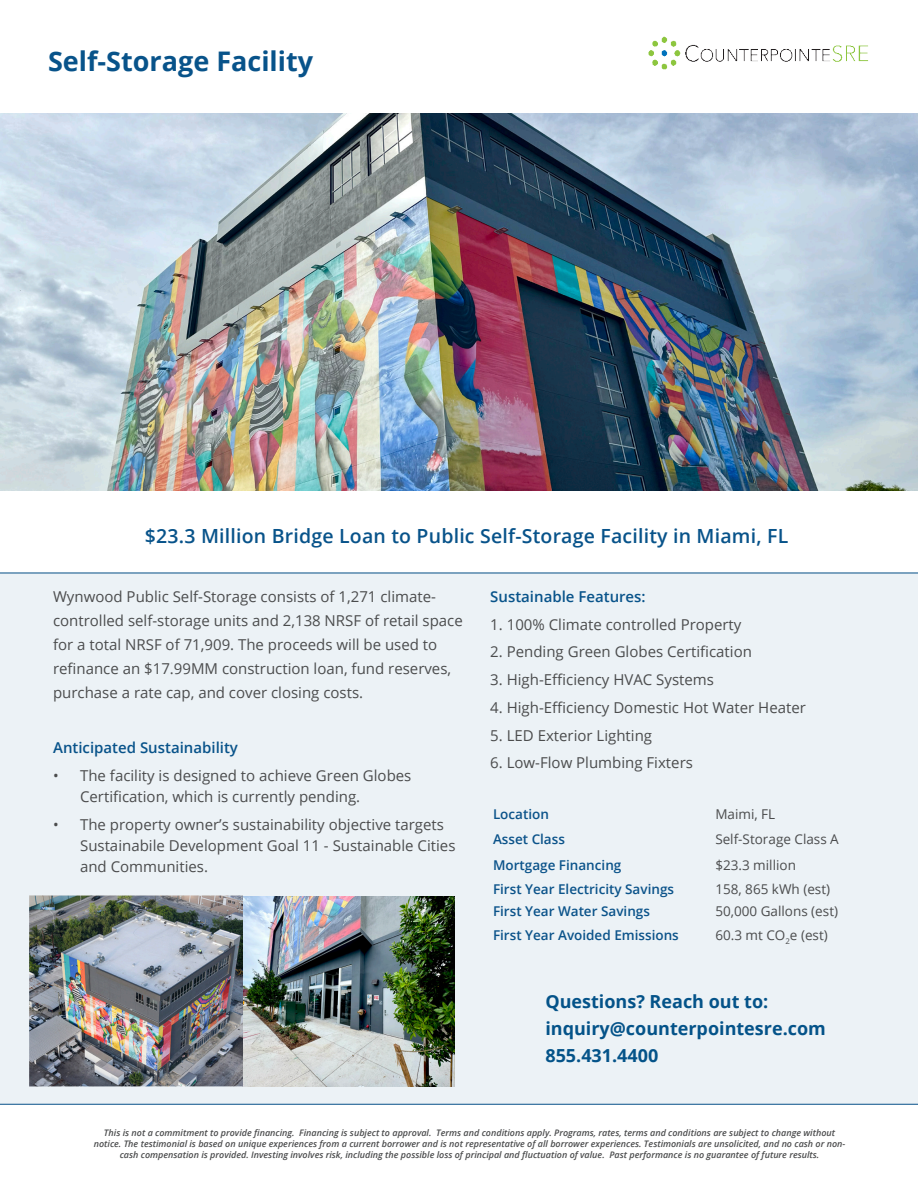
<style>
.page{position:relative;width:918px;height:1188px;background:#fff}
.page>*{position:absolute;margin:0;border:0;box-sizing:border-box;transform-origin:0 0}
.Titles{font:700 27px "Open Sans";color:#08538a}
.Titles-2{font:600 19.5px "Open Sans";letter-spacing:.01em;color:#08538a}
.body_text{font:700 18px/27px "Open Sans";color:#045389}
.body_text-2{font:15px/24px "Open Sans";color:#4b4c4d}
.body_text-3{font:600 15px "Open Sans";color:#08538a}
.Chart_Text_10pt_Open_Sans_Light{font:600 13.5px "Open Sans";color:#0b538a}
.Chart_Text_10pt_Open_Sans_Light-2{font:13.5px "Open Sans";color:#4b4c4d}
.pro_con_header{font:13.5px "Open Sans";color:#4b4c4d}
.t1{font:italic 600 9px/10.8px "Open Sans";color:#4b4c4d;text-align:center}
</style>
<div class="page">
<div style="left:0;top:572px;width:918px;height:533px;background:#ecf2f6"></div>
<img style="left:0;top:113px;width:918px;height:377px">
<img style="left:648px;top:36px;width:221px;height:34px">
<hr style="left:0;top:573px;width:918px;height:1px;background:#0b538a">
<hr style="left:0;top:1104px;width:918px;height:1px;background:#0b538a">
<img style="left:29px;top:895px;width:426px;height:191px">
<p class="Titles" style="left:48px;top:42px;width:267px">Self-Storage Facility</p>
<p class="Titles-2" style="left:145px;top:523px;width:645px">$23.3 Million Bridge Loan to Public Self-Storage Facility in Miami, FL</p>
<p class="body_text-2" style="left:53px;top:584px;width:411px">Wynwood Public Self-Storage consists of 1,271 climate&shy;controlled self-storage units and 2,138 NRSF of retail space for a total NRSF of 71,909. The proceeds will be used to refinance an $17.99MM construction loan, fund reserves, purchase a rate cap, and cover closing costs.</p>
<p class="body_text-3" style="left:53px;top:738px;width:186px">Anticipated Sustainability</p>
<p class="body_text-2" style="left:80px;top:765px;width:333px;line-height:21px;text-indent:-27px">• The facility is designed to achieve Green Globes<br>Certification, which is currently pending.</p>
<p class="body_text-2" style="left:80px;top:814px;width:377px;line-height:21px;text-indent:-27px">• The property owner’s sustainability objective targets<br>Sustainabile Development Goal 11 - Sustainable Cities and Communities.</p>
<p class="body_text-3" style="left:490px;top:586px;width:157px">Sustainable Features:</p>
<p class="body_text-2" style="left:490px;top:612px;width:253px">1. 100% Climate controlled Property</p>
<p class="body_text-2" style="left:490px;top:640px;width:263px">2. Pending Green Globes Certification</p>
<p class="body_text-2" style="left:490px;top:667px;width:225px">3. High-Efficiency HVAC Systems</p>
<p class="body_text-2" style="left:490px;top:695px;width:317px">4. High-Efficiency Domestic Hot Water Heater</p>
<p class="body_text-2" style="left:490px;top:723px;width:163px">5. LED Exterior Lighting</p>
<p class="body_text-2" style="left:490px;top:751px;width:204px">6. Low-Flow Plumbing Fixters</p>
<p class="Chart_Text_10pt_Open_Sans_Light" style="left:493px;top:805px;width:57px">Location</p>
<p class="pro_con_header" style="left:715px;top:805px;width:61px">Maimi, FL</p>
<p class="Chart_Text_10pt_Open_Sans_Light" style="left:493px;top:830px;width:73px">Asset Class</p>
<p class="Chart_Text_10pt_Open_Sans_Light-2" style="left:715px;top:830px;width:125px">Self-Storage Class A</p>
<p class="Chart_Text_10pt_Open_Sans_Light" style="left:493px;top:856px;width:130px">Mortgage Financing</p>
<p class="Chart_Text_10pt_Open_Sans_Light-2" style="left:715px;top:856px;width:82px">$23.3 million</p>
<p class="Chart_Text_10pt_Open_Sans_Light" style="left:493px;top:880px;width:183px">First Year Electricity Savings</p>
<p class="Chart_Text_10pt_Open_Sans_Light-2" style="left:715px;top:880px;width:116px">158, 865 kWh (est)</p>
<p class="Chart_Text_10pt_Open_Sans_Light" style="left:493px;top:901px;width:158px">First Year Water Savings</p>
<p class="Chart_Text_10pt_Open_Sans_Light-2" style="left:715px;top:901px;width:124px">50,000 Gallons (est)</p>
<p class="Chart_Text_10pt_Open_Sans_Light" style="left:493px;top:926px;width:187px">First Year Avoided Emissions</p>
<p class="Chart_Text_10pt_Open_Sans_Light-2" style="left:715px;top:926px;width:114px">60.3 mt CO<sub>2</sub>e (est)</p>
<p class="body_text" style="left:545px;top:988px;width:224px">Questions? Reach out to:</p>
<p class="body_text" style="left:545px;top:1015px;width:282px">inquiry@counterpointesre.com<br>855.431.4400</p>
<p class="t1" style="left:94px;top:1127px;width:753px">This is not a commitment to provide financing. Financing is subject to approval. Terms and conditions apply. Programs, rates, terms and conditions are subject to change without notice. The testimonial is based on unique experiences from a current borrower and is not representative of all borrower experiences. Testimonials are unsolicited, and no cash or non&shy;cash compensation is provided. Investing involves risk, including the possible loss of principal and fluctuation of value. Past performance is no guarantee of future results.</p>
</div>
